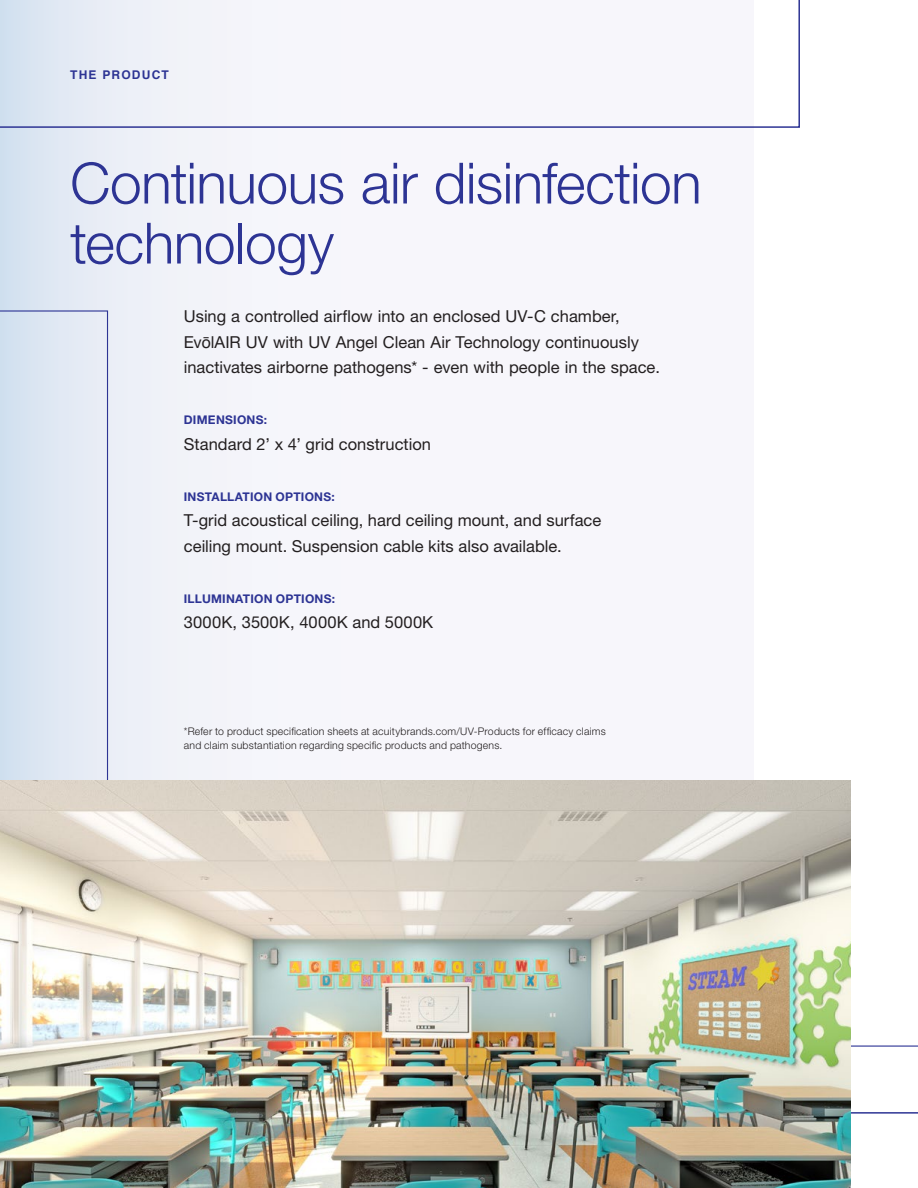
<style>
.page{position:relative;width:918px;height:1188px;background:#fff}
.page>*{position:absolute;margin:0;border:0;box-sizing:border-box;transform-origin:0 0}
.t1{font:300 57px/60px "Helvetica Neue LT Std";letter-spacing:-.01em;color:#2d3494}
.t2{font:16.5px/25.5px "Helvetica Neue LT Std";color:#231f20}
.t3{font:700 12px "Helvetica Neue LT Std";letter-spacing:.02em;color:#2d3494}
.t4{font:700 12px "Helvetica";letter-spacing:.1em;color:#2d3494}
.t5{font:300 10.5px/13.5px "Helvetica Neue LT Std";letter-spacing:.02em;color:#231f20}
.s1{font-family:"Helvetica"}
</style>
<div class="page">
<svg style="left:0;top:310px;width:109px;height:470px;background:#dce5f1"></svg>
<svg style="left:0;top:0;width:800px;height:129px"></svg>
<svg style="left:851px;top:1112px;width:67px;height:2px"></svg>
<img style="left:0;top:780px;width:851px;height:408px">
<p class="t4" style="left:70px;top:65px;width:100px">THE PRODUCT</p>
<h1 class="t1" style="left:70px;top:152px;width:633px">Continuous air disinfection technology</h1>
<p class="t2" style="left:184px;top:303px;width:478px">Using a controlled airflow into an enclosed UV-C chamber,<br>Ev<span class="s1">ō</span>lAIR UV with UV Angel Clean Air Technology continuously inactivates airborne pathogens* - even with people in the space.</p>
<p class="t3" style="left:184px;top:413px;width:85px">DIMENSIONS:</p>
<p class="t2" style="left:184px;top:431px;width:249px">Standard 2’ x 4’ grid construction</p>
<p class="t3" style="left:184px;top:489px;width:152px">INSTALLATION OPTIONS:</p>
<p class="t2" style="left:184px;top:507px;width:419px">T-grid acoustical ceiling, hard ceiling mount, and surface ceiling mount. Suspension cable kits also available.</p>
<p class="t3" style="left:184px;top:591px;width:153px">ILLUMINATION OPTIONS:</p>
<p class="t2" style="left:184px;top:609px;width:251px">3000K, 3500K, 4000K and 5000K</p>
<p class="t5" style="left:184px;top:724px;width:424px">*Refer to product specification sheets at acuitybrands.com/UV-Products for efficacy claims and claim substantiation regarding specific products and pathogens.</p>
</div>
